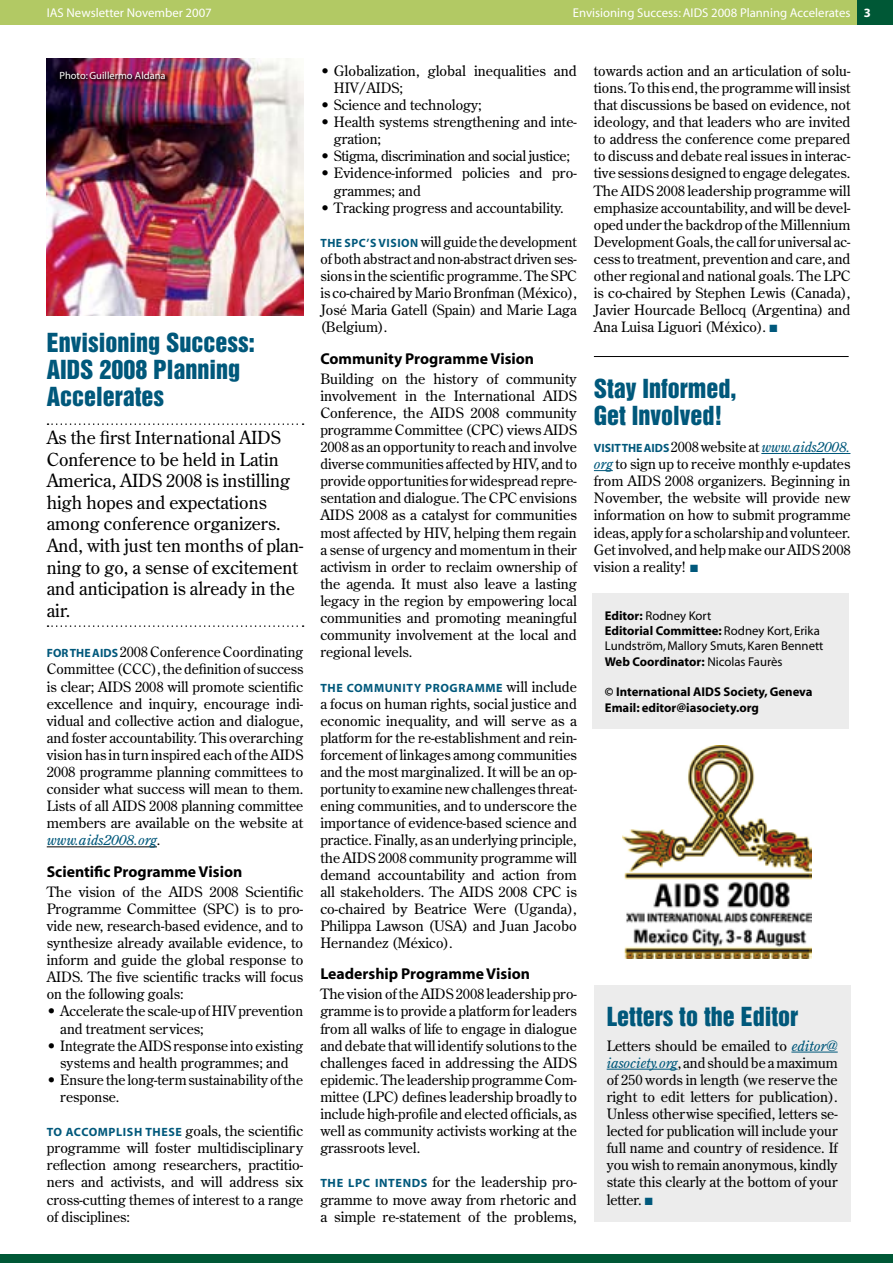
<style>
.page{position:relative;width:893px;height:1263px;background:#fff}
.page>*{position:absolute;margin:0;border:0;box-sizing:border-box;transform-origin:0 0}
.t1{font:24px/27px "Helvetica Inserat LT Std";color:#00587b}
.t2{font:18px/21.6px "Century Old Style Std";color:#000}
.t3{font:700 15.75px "Myriad";color:#000}
.t4{font:14.25px/17.1px "Century Old Style Std";color:#000;text-align:justify}
.t5{font:14.25px "Century Old Style Std";letter-spacing:-.02em;color:#000}
.t6{font:12.75px/15.3px "Myriad";color:#000}
.t7{font:12.75px "Myriad";color:#fff}
.t8{font:700 12.75px/15.3px "Myriad";color:#000}
.t9{font:700 12px "Myriad";letter-spacing:.05em;color:#00587b}
.t10{font:10.5px "Myriad";color:#fff}
.s1{font-weight:700}
.s2{font-family:"Myriad";font-weight:700;font-size:12px;color:#00587b}
.s3{font-style:italic;color:#00587b}
.s4{font-family:"Century Old Style Std";font-weight:400;font-size:14.25px;color:#000}
.s5{color:#00587b}
</style>
<div class="page">
<svg style="left:48px;top:423px;width:256px;height:2px"></svg>
<svg style="left:48px;top:625px;width:256px;height:2px"></svg>
<hr style="left:47px;top:846px;width:110px;height:1px;background:#000">
<div style="left:594px;top:986px;width:256px;height:236px;background:#ececec"></div>
<hr style="left:791px;top:1052px;width:47px;height:1px;background:#00587b">
<hr style="left:607px;top:1069px;width:71px;height:1px;background:#00587b">
<img style="left:47px;top:59px;width:256px;height:256px">
<hr style="left:761px;top:453px;width:89px;height:1px;background:#00587b">
<svg style="left:594px;top:470px;width:19px;height:1px"></svg>
<img style="left:623px;top:745px;width:189px;height:213px">
<div style="left:592px;top:593px;width:257px;height:136px;background:#ececec"></div>
<div style="left:60px;top:72px;width:212px;height:151px;background:#000;opacity:.75"></div>
<img style="left:61px;top:72px;width:209px;height:149px">
<hr style="left:594px;top:356px;width:255px;height:1px;background:#000">
<div style="left:0;top:0;width:893px;height:25px;background:#b2c964"></div>
<div style="left:857px;top:0;width:36px;height:25px;background:#005836"></div>
<div style="left:0;top:1254px;width:893px;height:9px;background:#005836"></div>
<p class="t7" style="left:47px;top:6px;width:166px">IAS Newsletter November 2007</p>
<p class="t7" style="left:573px;top:6px;width:300px">Envisioning Success: AIDS 2008 Planning Accelerates <span class="s1">3</span></p>
<p class="t10" style="left:60px;top:71px;width:108px">Photo: Guillermo Aldana</p>
<h1 class="t1" style="left:47px;top:329px;width:209px">Envisioning Success:<br>AIDS 2008 Planning<br>Accelerates</h1>
<p class="t2" style="left:47px;top:426px;width:258px">As the first International AIDS<br>Conference to be held in Latin<br>America, AIDS 2008 is instilling high hopes and expectations among conference organizers.<br>And, with just ten months of plan&shy;ning to go, a sense of excitement and anticipation is already in the air.</p>
<p class="t4" style="left:47px;top:643px;width:258px"><span class="s2">For the AIDS</span> 2008 Conference Coordinating Committee (CCC), the definition of success is clear; AIDS 2008 will promote scientific excellence and inquiry, encourage indi&shy;vidual and collective action and dialogue, and foster accountability. This overarching vision has in turn inspired each of the AIDS 2008 programme planning committees to consider what success will mean to them.<br>Lists of all AIDS 2008 planning committee members are available on the website at <span class="s3">www.aids2008.org</span>.</p>
<p class="t3" style="left:47px;top:863px;width:197px">Scientific Programme Vision</p>
<p class="t4" style="left:47px;top:883px;width:258px">The vision of the AIDS 2008 Scientific Programme Committee (SPC) is to pro&shy;vide new, research-based evidence, and to synthesize already available evidence, to inform and guide the global response to AIDS. The five scientific tracks will focus on the following goals:</p>
<p class="t4" style="left:60px;top:1002px;width:244px;text-indent:-13px">• Accelerate the scale-up of HIV prevention and treatment services;</p>
<p class="t4" style="left:47px;top:1037px;width:258px;text-align:center">• Integrate the AIDS response into existing systems and health programmes; and</p>
<p class="t4" style="left:60px;top:1071px;width:244px;text-indent:-13px">• Ensure the long-term sustainability of the response.</p>
<p class="t4" style="left:47px;top:1122px;width:258px"><span class="s2">To accomp li sh these</span> goals, the scientific programme will foster multidisciplinary reflection among researchers, practitio&shy;ners and activists, and will address six cross-cutting themes of interest to a range of disciplines:</p>
<p class="t4" style="left:334px;top:62px;width:245px;text-indent:-13px">• Globalization, global inequalities and<br>HIV/AIDS;</p>
<p class="t4" style="left:320px;top:96px;width:163px">• Science and technology;</p>
<p class="t4" style="left:334px;top:113px;width:245px;text-indent:-13px">• Health systems strengthening and inte&shy;gration;</p>
<p class="t5" style="left:320px;top:147px;width:251px">• Stigma, discrimination and social justice;</p>
<p class="t4" style="left:334px;top:164px;width:245px;text-indent:-13px">• Evidence-informed policies and pro&shy;grammes; and</p>
<p class="t4" style="left:320px;top:199px;width:245px">• Tracking progress and accountability.</p>
<p class="t4" style="left:320px;top:233px;width:258px"><span class="s2">The SPC’s vi si on</span> will guide the development of both abstract and non-abstract driven ses&shy;sions in the scientific programme. The SPC is co-chaired by Mario Bronfman (México), José Maria Gatell (Spain) and Marie Laga (Belgium).</p>
<p class="t3" style="left:320px;top:350px;width:215px">Community Programme Vision</p>
<p class="t4" style="left:320px;top:370px;width:258px">Building on the history of community involvement in the International AIDS Conference, the AIDS 2008 community programme Committee (CPC) views AIDS 2008 as an opportunity to reach and involve diverse communities affected by HIV, and to provide opportunities for widespread repre&shy;sentation and dialogue. The CPC envisions AIDS 2008 as a catalyst for communities most affected by HIV, helping them regain a sense of urgency and momentum in their activism in order to reclaim ownership of the agenda. It must also leave a lasting legacy in the region by empowering local communities and promoting meaningful community involvement at the local and regional levels.</p>
<p class="t9" style="left:320px;top:681px;width:258px">The comm unity programm e <span class="s4">will include</span></p>
<p class="t4" style="left:320px;top:695px;width:258px">a focus on human rights, social justice and economic inequality, and will serve as a platform for the re-establishment and rein&shy;forcement of linkages among communities and the most marginalized. It will be an op&shy;portunity to examine new challenges threat&shy;ening communities, and to underscore the importance of evidence-based science and practice. Finally, as an underlying principle, the AIDS 2008 community programme will demand accountability and action from all stakeholders. The AIDS 2008 CPC is co-chaired by Beatrice Were (Uganda), Philippa Lawson (USA) and Juan Jacobo Hernandez (México).</p>
<p class="t3" style="left:320px;top:966px;width:211px">Leadership Programme Vision</p>
<p class="t4" style="left:320px;top:985px;width:258px">The vision of the AIDS 2008 leadership pro&shy;gramme is to provide a platform for leaders from all walks of life to engage in dialogue and debate that will identify solutions to the challenges faced in addressing the AIDS epidemic. The leadership programme Com&shy;mittee (LPC) defines leadership broadly to include high-profile and elected officials, as well as community activists working at the grassroots level.</p>
<p class="t4" style="left:320px;top:1173px;width:258px"><span class="s2">The LPC i ntends</span> for the leadership pro&shy;gramme to move away from rhetoric and a simple re-statement of the problems,</p>
<p class="t4" style="left:594px;top:62px;width:258px">towards action and an articulation of solu&shy;tions. To this end, the programme will insist that discussions be based on evidence, not ideology, and that leaders who are invited to address the conference come prepared to discuss and debate real issues in interac&shy;tive sessions designed to engage delegates.<br>The AIDS 2008 leadership programme will emphasize accountability, and will be devel&shy;oped under the backdrop of the Millennium Development Goals, the call for universal ac&shy;cess to treatment, prevention and care, and other regional and national goals. The LPC is co-chaired by Stephen Lewis (Canada), Javier Hourcade Bellocq (Argentina) and Ana Luisa Liguori (México). <span class="s5">■</span></p>
<h1 class="t1" style="left:594px;top:376px;width:144px">Stay Informed,<br>Get Involved!</h1>
<p class="t4" style="left:594px;top:438px;width:258px"><span class="s2">Vi sit the AIDS</span> 2008 website at <span class="s3">www.aids2008. org</span> to sign up to receive monthly e-updates from AIDS 2008 organizers. Beginning in November, the website will provide new information on how to submit programme ideas, apply for a scholarship and volunteer.<br>Get involved, and help make our AIDS 2008 vision a reality! <span class="s5">■</span></p>
<p class="t6" style="left:605px;top:608px;width:220px"><span class="s1">Editor:</span> Rodney Kort<br><span class="s1">Editorial Committee:</span> Rodney Kort, Erika Lundström, Mallory Smuts, Karen Bennett <span class="s1">Web Coordinator:</span> Nicolas Faurès</p>
<p class="t8" style="left:605px;top:685px;width:209px">© International AIDS Society, Geneva<br>Email: editor@iasociety.org</p>
<h1 class="t1" style="left:607px;top:1004px;width:193px">Letters to the Editor</h1>
<p class="t4" style="left:607px;top:1037px;width:233px">Letters should be emailed to <span class="s3">editor@ iasociety.org</span>, and should be a maximum of 250 words in length (we reserve the right to edit letters for publication).<br>Unless otherwise specified, letters se&shy;lected for publication will include your full name and country of residence. If you wish to remain anonymous, kindly state this clearly at the bottom of your letter. <span class="s5">■</span></p>
</div>
